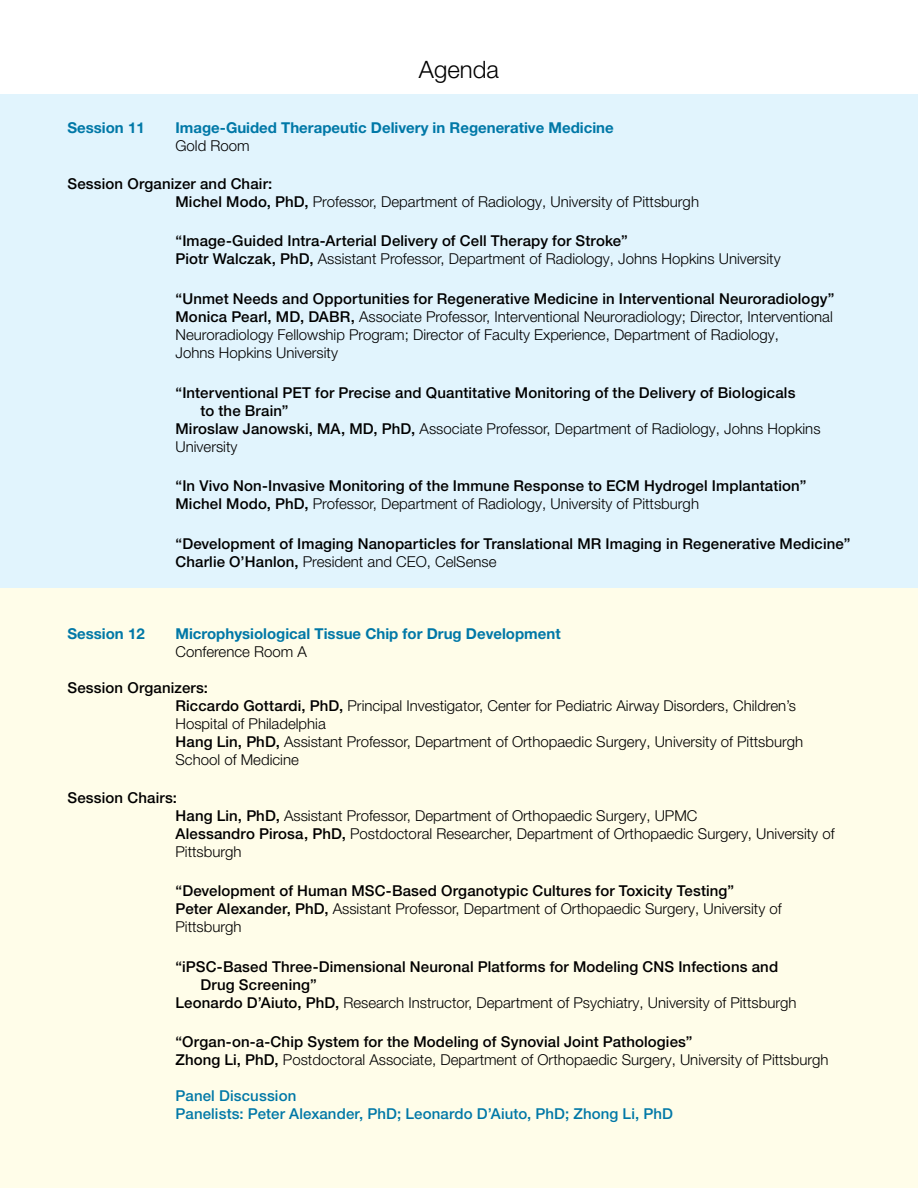
<style>
.page{position:relative;width:918px;height:1188px;background:#fff}
.page>*{position:absolute;margin:0;border:0;box-sizing:border-box;transform-origin:0 0}
.t1{font:300 24px "Helvetica Neue LT Pro";color:#000}
.t2{font:300 15px/18px "Helvetica Neue LT Pro";color:#000}
.t3{font:500 15px/18px "Helvetica Neue LT Pro";letter-spacing:.01em;color:#000}
.t4{font:700 15px "Helvetica Neue LT Pro";color:#0078a7}
.t5{font:500 15px/18px "Helvetica Neue LT Pro";letter-spacing:.01em;color:#0078a7}
.s1{font-weight:500}
.s2{font-weight:300}
</style>
<div class="page">
<div style="left:0;top:588px;width:918px;height:600px;background:#fffde9"></div>
<div style="left:0;top:94px;width:918px;height:494px;background:#e1f4fd"></div>
<h1 class="t1" style="left:419px;top:55px;width:82px">Agenda</h1>
<p class="t4" style="left:68px;top:118px;width:79px">Session 11</p>
<p class="t4" style="left:176px;top:118px;width:440px">Image-Guided Therapeutic Delivery in Regenerative Medicine</p>
<p class="t2" style="left:176px;top:136px;width:76px">Gold Room</p>
<p class="t2" style="left:176px;top:174px;width:525px;text-indent:-108px"><span class="s1">Session Organizer and Chair:<br>Michel Modo, PhD,</span> Professor, Department of Radiology, University of Pittsburgh</p>
<p class="t3" style="left:176px;top:232px;width:607px">“Image-Guided Intra-Arterial Delivery of Cell Therapy for Stroke”<br>Piotr Walczak, PhD, <span class="s2">Assistant Professor, Department of Radiology, Johns Hopkins University</span></p>
<p class="t2" style="left:176px;top:289px;width:660px"><span class="s1">“Unmet Needs and Opportunities for Regenerative Medicine in Interventional Neuroradiology” Monica Pearl, MD, DABR,</span> Associate Professor, Interventional Neuroradiology; Director, Interventional Neuroradiology Fellowship Program; Director of Faculty Experience, Department of Radiology,<br>Johns Hopkins University</p>
<p class="t3" style="left:176px;top:383px;width:621px">“Interventional PET for Precise and Quantitative Monitoring of the Delivery of Biologicals</p>
<p class="t3" style="left:201px;top:401px;width:90px">to the Brain”</p>
<p class="t2" style="left:176px;top:419px;width:647px"><span class="s1">Miroslaw Janowski, MA, MD, PhD,</span> Associate Professor, Department of Radiology, Johns Hopkins</p>
<p class="t2" style="left:176px;top:437px;width:63px">University</p>
<p class="t3" style="left:176px;top:477px;width:632px">“In Vivo Non-Invasive Monitoring of the Immune Response to ECM Hydrogel Implantation”<br>Michel Modo, PhD, <span class="s2">Professor, Department of Radiology, University of Pittsburgh</span></p>
<p class="t3" style="left:175px;top:534px;width:676px">“Development of Imaging Nanoparticles for Translational MR Imaging in Regenerative Medicine”<br>Charlie O’Hanlon, <span class="s2">President and CEO, CelSense</span></p>
<p class="t4" style="left:68px;top:624px;width:79px">Session 12</p>
<p class="t4" style="left:176px;top:624px;width:387px">Microphysiological Tissue Chip for Drug Development</p>
<p class="t2" style="left:176px;top:642px;width:133px">Conference Room A</p>
<p class="t2" style="left:176px;top:678px;width:629px;text-indent:-108px"><span class="s1">Session Organizers:<br>Riccardo Gottardi, PhD,</span> Principal Investigator, Center for Pediatric Airway Disorders, Children’s Hospital of Philadelphia<br><span class="s1">Hang Lin, PhD,</span> Assistant Professor, Department of Orthopaedic Surgery, University of Pittsburgh School of Medicine</p>
<p class="t2" style="left:176px;top:788px;width:661px;text-indent:-108px"><span class="s1">Session Chairs:<br>Hang Lin, PhD,</span> Assistant Professor, Department of Orthopaedic Surgery, UPMC<br><span class="s1">Alessandro Pirosa, PhD,</span> Postdoctoral Researcher, Department of Orthopaedic Surgery, University of Pittsburgh</p>
<p class="t3" style="left:176px;top:882px;width:608px">“Development of Human MSC-Based Organotypic Cultures for Toxicity Testing”<br>Peter Alexander, PhD, <span class="s2">Assistant Professor, Department of Orthopaedic Surgery, University of<br>Pittsburgh</span></p>
<p class="t3" style="left:176px;top:957px;width:604px">“iPSC-Based Three-Dimensional Neuronal Platforms for Modeling CNS Infections and</p>
<p class="t3" style="left:201px;top:975px;width:118px">Drug Screening”</p>
<p class="t2" style="left:176px;top:993px;width:623px"><span class="s1">Leonardo D’Aiuto, PhD,</span> Research Instructor, Department of Psychiatry, University of Pittsburgh</p>
<p class="t3" style="left:176px;top:1033px;width:655px">“Organ-on-a-Chip System for the Modeling of Synovial Joint Pathologies”<br>Zhong Li, PhD, <span class="s2">Postdoctoral Associate, Department of Orthopaedic Surgery, University of Pittsburgh</span></p>
<p class="t5" style="left:175px;top:1087px;width:499px">Panel Discussion<br>Panelists: Peter Alexander, PhD; Leonardo D’Aiuto, PhD; Zhong Li, PhD</p>
</div>
